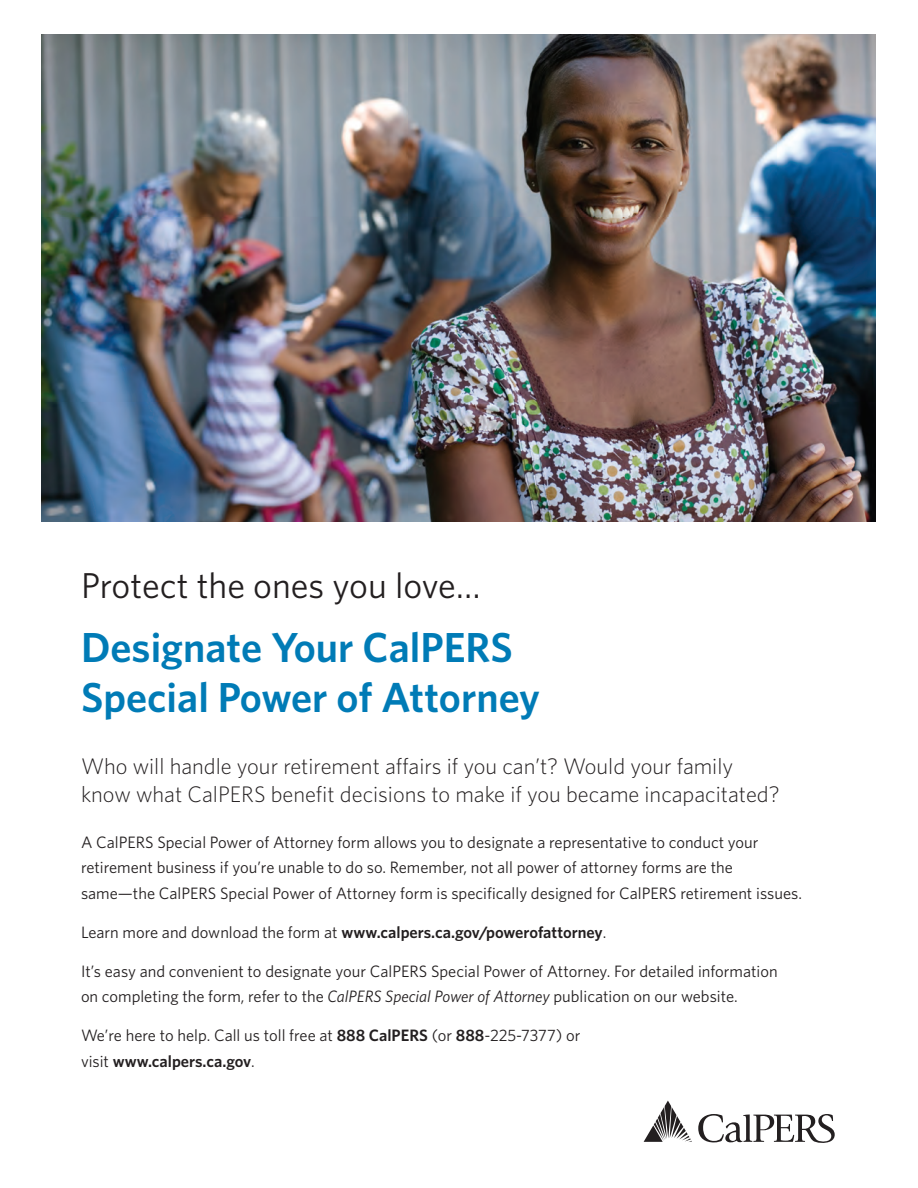
<style>
.page{position:relative;width:918px;height:1188px;background:#fff}
.page>*{position:absolute;margin:0;border:0;box-sizing:border-box;transform-origin:0 0}
.t1{font:600 42px/50.4px "Whitney";color:#007bb6}
.t2{font:36px "Whitney";color:#231f20}
.Intro{font:300 22.5px/28.5px "Whitney";color:#231f20}
.Body{font:16.5px/25.5px "Whitney";color:#231f20}
.Body-2{font:600 16.5px "Whitney";color:#231f20}
.s1{font-weight:400}
.s2{font-style:italic}
.s3{font-weight:600}
</style>
<div class="page">
<img style="left:41px;top:35px;width:835px;height:487px">
<svg style="left:698px;top:1114px;width:137px;height:29px"></svg>
<svg style="left:644px;top:1101px;width:48px;height:41px"></svg>
<p class="t2" style="left:81px;top:561px;width:401px">Protect the ones you love…</p>
<p class="t1" style="left:81px;top:621px;width:461px">Designate Your CalPERS<br>Special Power of Attorney</p>
<p class="Intro" style="left:81px;top:751px;width:700px">Who will handle your retirement affairs if you can’t? Would your family know what CalPERS benefit decisions to make if you became incapacitated?</p>
<p class="Body" style="left:81px;top:829px;width:722px">A CalPERS Special Power of Attorney form allows you to designate a representative to conduct your retirement business if you’re unable to do so. Remember, not all power of attorney forms are the same—the CalPERS Special Power of Attorney form is specifically designed for CalPERS retirement issues.</p>
<p class="Body-2" style="left:81px;top:921px;width:527px"><span class="s1">Learn more and download the form at</span> www.calpers.ca.gov/powerofattorney<span class="s1">.</span></p>
<p class="Body" style="left:81px;top:958px;width:698px">It’s easy and convenient to designate your CalPERS Special Power of Attorney. For detailed information on completing the form, refer to the <span class="s2">CalPERS Special Power of Attorney</span> publication on our website.</p>
<p class="Body" style="left:81px;top:1022px;width:501px">We’re here to help. Call us toll free at <span class="s3">888 CalPERS</span> (or <span class="s3">888</span>-225-7377) or visit <span class="s3">www.calpers.ca.gov</span>.</p>
</div>
